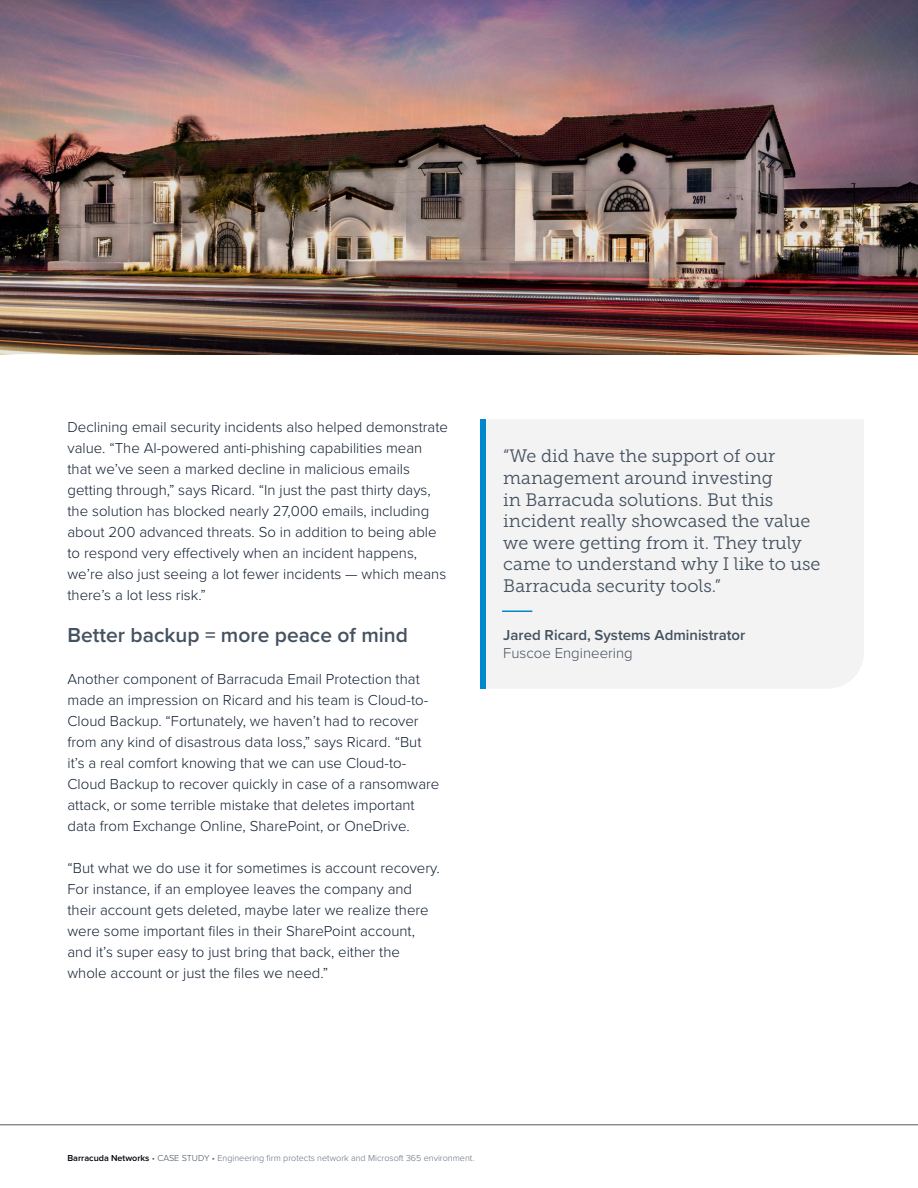
<style>
.page{position:relative;width:918px;height:1188px;background:#fff}
.page>*{position:absolute;margin:0;border:0;box-sizing:border-box;transform-origin:0 0}
.t1{font:600 21px "Proxima Nova";color:#445261}
.t2{font:18px/21.6px "Museo Slab 300";color:#425160}
.t3{font:300 15px/21px "Proxima Nova";color:#111f32}
.t4{font:600 15px/18px "Proxima Nova";color:#425160}
.t5{font:300 9px "Proxima Nova";color:#606e7d}
.s1{font-weight:300}
.s2{font-weight:600;color:#00000a}
.s3{color:#58595b}
.s4{color:#425160}
</style>
<div class="page">
<hr style="left:0;top:1125px;width:918px;height:1px;background:#58595b">
<div style="left:486px;top:420px;width:378px;height:268px;background:#f4f3f3"></div>
<div style="left:481px;top:419px;width:5px;height:270px;background:#0088ce"></div>
<hr style="left:502px;top:610px;width:30px;height:2px;background:#0088ce">
<img style="left:0;top:0;width:918px;height:354px">
<p class="t3" style="left:68px;top:416px;width:382px">Declining email security incidents also helped demonstrate value. “The AI-powered anti-phishing capabilities mean that we’ve seen a marked decline in malicious emails getting through,” says Ricard. “In just the past thirty days, the solution has blocked nearly 27,000 emails, including about 200 advanced threats. So in addition to being able to respond very effectively when an incident happens, we’re also just seeing a lot fewer incidents — which means there’s a lot less risk.”</p>
<p class="t1" style="left:68px;top:619px;width:342px">Better backup = more peace of mind</p>
<p class="t3" style="left:68px;top:668px;width:373px">Another component of Barracuda Email Protection that made an impression on Ricard and his team is Cloud-to-Cloud Backup. “Fortunately, we haven’t had to recover from any kind of disastrous data loss,” says Ricard. “But it’s a real comfort knowing that we can use Cloud-to-Cloud Backup to recover quickly in case of a ransomware attack, or some terrible mistake that deletes important data from Exchange Online, SharePoint, or OneDrive.</p>
<p class="t3" style="left:68px;top:857px;width:374px">“But what we do use it for sometimes is account recovery.<br>For instance, if an employee leaves the company and their account gets deleted, maybe later we realize there were some important files in their SharePoint account, and it’s super easy to just bring that back, either the whole account or just the files we need.”</p>
<p class="t2" style="left:503px;top:446px;width:319px">“We did have the support of our management around investing<br>in Barracuda solutions. But this incident really showcased the value we were getting from it. They truly came to understand why I like to use<br>Barracuda security tools.”</p>
<p class="t4" style="left:503px;top:626px;width:244px">Jared Ricard, Systems Administrator<br><span class="s1">Fuscoe Engineering</span></p>
<p class="t5" style="left:68px;top:1151px;width:408px"><span class="s2">Barracuda Networks</span> <span class="s3">•</span> <span class="s4">CASE STUDY</span> <span class="s3">•</span> Engineering firm protects network and Microsoft 365 environment.</p>
</div>
